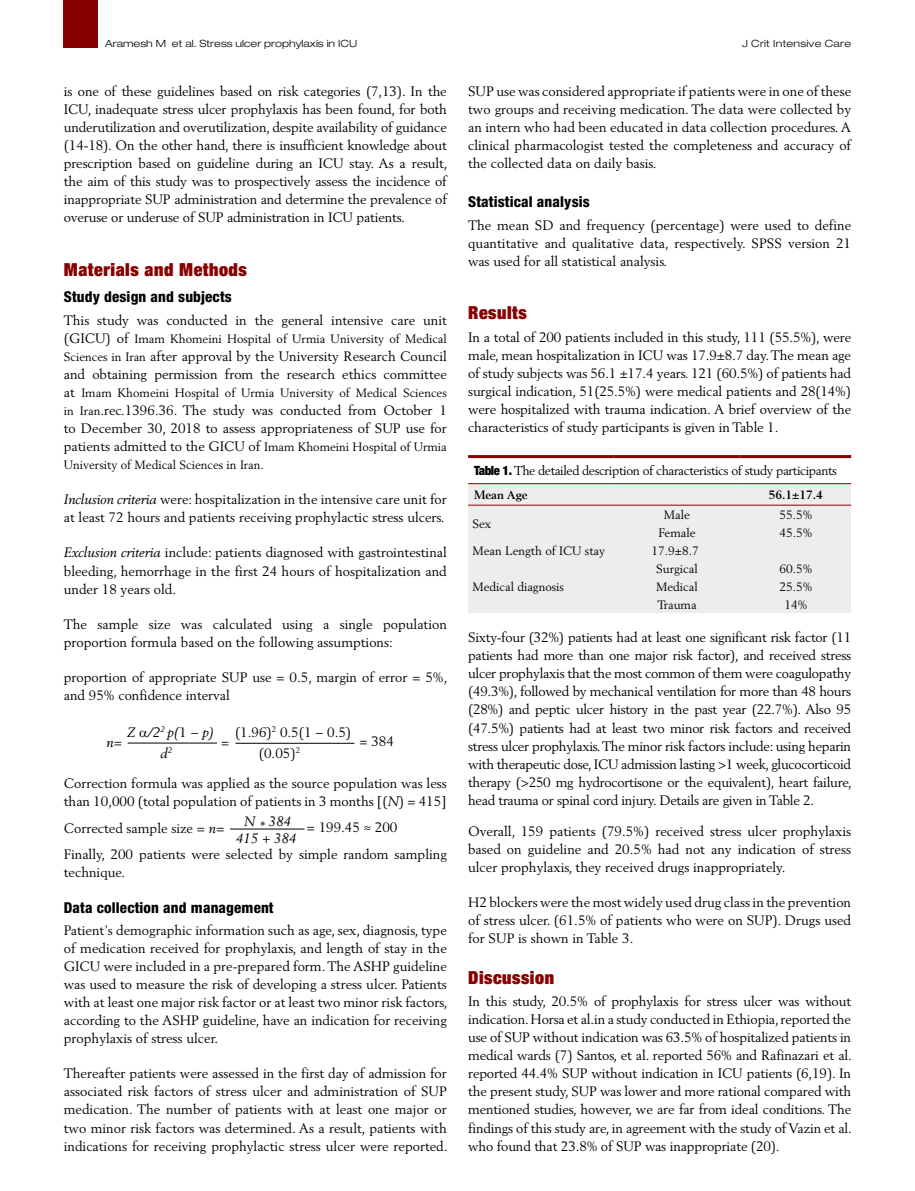
<style>
.page{position:relative;width:915px;height:1191px;background:#fff}
.page>*{position:absolute;margin:0;border:0;box-sizing:border-box;transform-origin:0 0}
.t1{font:900 condensed 18px "Helvetica Neue LT Pro";letter-spacing:.03em;color:#890000}
.t2{font:800 condensed 15px "Helvetica Neue LT Pro";letter-spacing:.01em;color:#000}
.t3{font:13.5px/18px "Berling LT Std";color:#000;text-align:justify}
.t4{font:italic 13.5px "Berling LT Std";color:#000}
.t5{font:12.75px "Berling LT Std";letter-spacing:-.03em;color:#000}
.t6{font:12px "Berling LT Std";color:#000}
.t7{font:700 12px "Berling LT Std";color:#000}
.t8{font:300 expanded 10.05px "Helvetica Neue LT Pro";color:#000;scale:1.05 1}
.t9{font:300 expanded 10.05px "Helvetica Neue LT Pro";letter-spacing:.02em;color:#000;scale:1.05 1}
.s1{font-size:13.5px}
.s2{font-size:12px}
.s3{font-style:italic}
.s4{font-family:"Helvetica Neue LT Pro";font-weight:900;font-stretch:condensed}
.s5{font-style:normal}
</style>
<div class="page">
<div style="left:64px;top:0;width:34px;height:47px;background:#890000"></div>
<hr style="left:128px;top:743px;width:89px;height:1px;background:#000">
<hr style="left:235px;top:743px;width:119px;height:1px;background:#000">
<hr style="left:230px;top:828px;width:74px;height:1px;background:#000">
<div style="left:468px;top:484px;width:382px;height:129px;background:#ededed"></div>
<hr style="left:468px;top:455px;width:145px;height:3px;background:#890000">
<hr style="left:613px;top:455px;width:127px;height:3px;background:#890000">
<hr style="left:740px;top:455px;width:110px;height:3px;background:#890000">
<hr style="left:468px;top:483px;width:145px;height:1px;background:#890000">
<hr style="left:613px;top:483px;width:127px;height:1px;background:#890000">
<hr style="left:740px;top:483px;width:110px;height:1px;background:#890000">
<hr style="left:468px;top:505px;width:145px;height:1px;background:#890000">
<hr style="left:613px;top:505px;width:127px;height:1px;background:#890000">
<hr style="left:740px;top:505px;width:110px;height:1px;background:#890000">
<p class="t8" style="left:105px;top:37px;width:241px">Aramesh M et al. Stress ulcer prophylaxis in ICU</p>
<p class="t9" style="left:741px;top:37px;width:105px">J Crit Intensive Care</p>
<p class="t3" style="left:64px;top:82px;width:385px">is one of these guidelines based on risk categories (7,13). In the ICU, inadequate stress ulcer prophylaxis has been found, for both underutilization and overutilization, despite availability of guidance (14-18). On the other hand, there is insufficient knowledge about prescription based on guideline during an ICU stay. As a result, the aim of this study was to prospectively assess the incidence of inappropriate SUP administration and determine the prevalence of overuse or underuse of SUP administration in ICU patients.</p>
<h1 class="t1" style="left:64px;top:258px;width:184px">Materials and Methods</h1>
<p class="t2" style="left:64px;top:288px;width:169px">Study design and subjects</p>
<p class="t3" style="left:64px;top:311px;width:384px">This study was conducted in the general intensive care unit</p>
<p class="t6" style="left:64px;top:331px;width:384px"><span class="s1">(GICU) of</span> Imam Khomeini Hospital of Urmia University of Medical</p>
<p class="t3" style="left:64px;top:347px;width:384px"><span class="s2">Sciences in Iran</span> after approval by the University Research Council and obtaining permission from the research ethics committee</p>
<p class="t6" style="left:64px;top:385px;width:384px"><span class="s1">at</span> Imam Khomeini Hospital of Urmia University of Medical Sciences</p>
<p class="t3" style="left:64px;top:401px;width:384px"><span class="s2">in Iran</span>.rec.1396.36. The study was conducted from October 1 to December 30, 2018 to assess appropriateness of SUP use for patients admitted to the GICU of <span class="s2">Imam Khomeini Hospital of Urmia</span></p>
<p class="t6" style="left:64px;top:458px;width:201px">University of Medical Sciences in Iran.</p>
<p class="t3" style="left:64px;top:490px;width:384px"><span class="s3">Inclusion criteria</span> were: hospitalization in the intensive care unit for at least 72 hours and patients receiving prophylactic stress ulcers.</p>
<p class="t3" style="left:64px;top:543px;width:384px"><span class="s3">Exclusion criteria</span> include: patients diagnosed with gastrointestinal bleeding, hemorrhage in the first 24 hours of hospitalization and under 18 years old.</p>
<p class="t3" style="left:64px;top:615px;width:384px">The sample size was calculated using a single population proportion formula based on the following assumptions:</p>
<p class="t3" style="left:64px;top:668px;width:385px">proportion of appropriate SUP use = 0.5, margin of error = 5%, and 95% confidence interval</p>
<p class="t3" style="left:468px;top:82px;width:384px">SUP use was considered appropriate if patients were in one of these two groups and receiving medication. The data were collected by an intern who had been educated in data collection procedures. A clinical pharmacologist tested the completeness and accuracy of the collected data on daily basis.</p>
<p class="t2" style="left:468px;top:193px;width:123px">Statistical analysis</p>
<p class="t3" style="left:468px;top:216px;width:384px">The mean SD and frequency (percentage) were used to define quantitative and qualitative data, respectively. SPSS version 21 was used for all statistical analysis.</p>
<h1 class="t1" style="left:468px;top:301px;width:60px">Results</h1>
<p class="t3" style="left:468px;top:328px;width:384px">In a total of 200 patients included in this study, 111 (55.5%), were male, mean hospitalization in ICU was 17.9±8.7 day. The mean age of study subjects was 56.1 ±17.4 years. 121 (60.5%) of patients had surgical indication, 51(25.5%) were medical patients and 28(14%) were hospitalized with trauma indication. A brief overview of the characteristics of study participants is given in Table 1.</p>
<p class="t5" style="left:474px;top:463px;width:364px"><span class="s4">Table 1.</span> The detailed description of characteristics of study participants</p>
<p class="t7" style="left:474px;top:488px;width:55px">Mean Age</p>
<p class="t7" style="left:768px;top:488px;width:55px">56.1±17.4</p>
<p class="t6" style="left:472px;top:516px;width:20px">Sex</p>
<p class="t6" style="left:663px;top:507px;width:27px">Male</p>
<p class="t6" style="left:779px;top:507px;width:34px">55.5%</p>
<p class="t6" style="left:658px;top:525px;width:39px">Female</p>
<p class="t6" style="left:779px;top:525px;width:34px">45.5%</p>
<p class="t6" style="left:472px;top:543px;width:134px">Mean Length of ICU stay</p>
<p class="t6" style="left:651px;top:543px;width:49px">17.9±8.7</p>
<p class="t6" style="left:472px;top:579px;width:93px">Medical diagnosis</p>
<p class="t6" style="left:656px;top:561px;width:43px">Surgical</p>
<p class="t6" style="left:779px;top:561px;width:34px">60.5%</p>
<p class="t6" style="left:656px;top:579px;width:43px">Medical</p>
<p class="t6" style="left:779px;top:579px;width:34px">25.5%</p>
<p class="t6" style="left:657px;top:597px;width:41px">Trauma</p>
<p class="t6" style="left:784px;top:597px;width:24px">14%</p>
<p class="t3" style="left:468px;top:628px;width:385px">Sixty-four (32%) patients had at least one significant risk factor (11 patients had more than one major risk factor), and received stress ulcer prophylaxis that the most common of them were coagulopathy (49.3%), followed by mechanical ventilation for more than 48 hours (28%) and peptic ulcer history in the past year (22.7%). Also 95 (47.5%) patients had at least two minor risk factors and received stress ulcer prophylaxis. The minor risk factors include: using heparin with therapeutic dose, ICU admission lasting &gt;1 week, glucocorticoid therapy (&gt;250 mg hydrocortisone or the equivalent), heart failure, head trauma or spinal cord injury. Details are given in Table 2.</p>
<p class="t3" style="left:468px;top:821px;width:384px">Overall, 159 patients (79.5%) received stress ulcer prophylaxis based on guideline and 20.5% had not any indication of stress ulcer prophylaxis, they received drugs inappropriately.</p>
<p class="t3" style="left:468px;top:893px;width:384px">H2 blockers were the most widely used drug class in the prevention of stress ulcer. (61.5% of patients who were on SUP). Drugs used for SUP is shown in Table 3.</p>
<h1 class="t1" style="left:468px;top:965px;width:87px">Discussion</h1>
<p class="t3" style="left:468px;top:992px;width:385px">In this study, 20.5% of prophylaxis for stress ulcer was without indication. Horsa et al.in a study conducted in Ethiopia, reported the use of SUP without indication was 63.5% of hospitalized patients in medical wards (7) Santos, et al. reported 56% and Rafinazari et al. reported 44.4% SUP without indication in ICU patients (6,19). In the present study, SUP was lower and more rational compared with mentioned studies, however, we are far from ideal conditions. The findings of this study are, in agreement with the study of Vazin et al. who found that 23.8% of SUP was inappropriate (20).</p>
<p class="t4" style="left:127px;top:724px;width:88px">Z /2<sup>2</sup> p(<span class="s5">1</span> − p)</p>
<p class="t3" style="left:235px;top:723px;width:118px">(1.96)<sup>2</sup> 0.5(1 <span class="s3">−</span> 0.5)</p>
<p class="t3" style="left:64px;top:774px;width:384px">Correction formula was applied as the source population was less than 10,000 (total population of patients in 3 months [(<span class="s3">N</span>) = 415]</p>
<p class="t3" style="left:64px;top:819px;width:162px">Corrected sample size = <span class="s3">n=</span></p>
<p class="t4" style="left:236px;top:830px;width:62px">415 + 384</p>
<p class="t3" style="left:221px;top:732px;width:10px">=</p>
<p class="t3" style="left:359px;top:732px;width:36px">= 384</p>
<p class="t4" style="left:106px;top:734px;width:17px">n=</p>
<p class="t4" style="left:160px;top:744px;width:13px">d<sup>2</sup></p>
<p class="t3" style="left:259px;top:744px;width:43px">(0.05)<sup>2</sup></p>
<p class="t4" style="left:244px;top:813px;width:49px">N * 384</p>
<p class="t3" style="left:64px;top:845px;width:384px">Finally, 200 patients were selected by simple random sampling technique.</p>
<p class="t2" style="left:64px;top:898px;width:211px">Data collection and management</p>
<p class="t3" style="left:64px;top:921px;width:385px">Patient’s demographic information such as age, sex, diagnosis, type of medication received for prophylaxis, and length of stay in the GICU were included in a pre-prepared form. The ASHP guideline was used to measure the risk of developing a stress ulcer. Patients with at least one major risk factor or at least two minor risk factors, according to the ASHP guideline, have an indication for receiving prophylaxis of stress ulcer.</p>
<p class="t3" style="left:64px;top:1064px;width:385px">Thereafter patients were assessed in the first day of admission for associated risk factors of stress ulcer and administration of SUP medication. The number of patients with at least one major or two minor risk factors was determined. As a result, patients with indications for receiving prophylactic stress ulcer were reported.</p>
<p class="t3" style="left:307px;top:818px;width:92px">= 199.45 ≈ 200</p>
</div>
